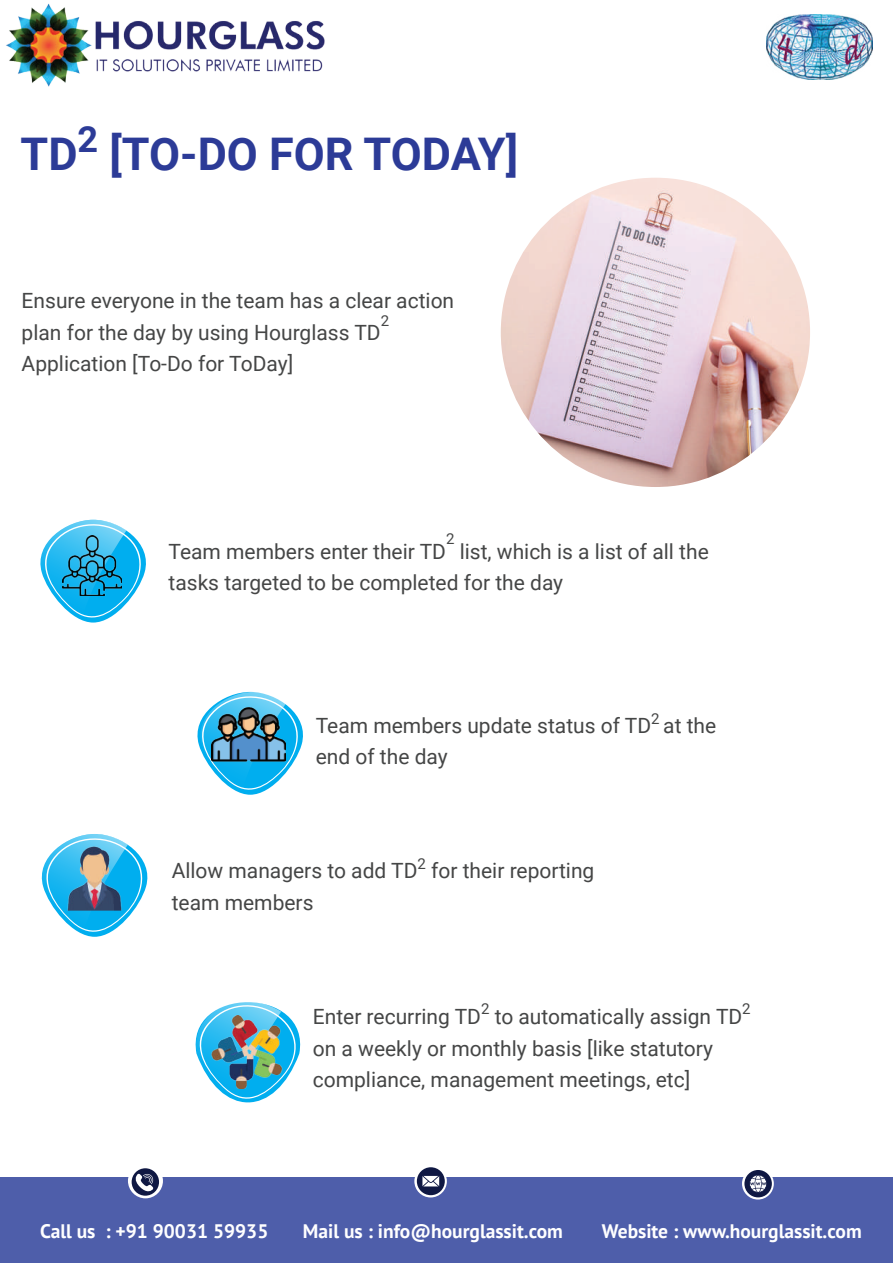
<style>
.page{position:relative;width:893px;height:1263px;background:#fff}
.page>*{position:absolute;margin:0;border:0;box-sizing:border-box;transform-origin:0 0}
.t1{font:700 45px "Roboto";color:#2c3b97}
.t2{font:21px/31.5px "Roboto";color:#454646}
.t3{font:700 19.5px "PT Sans";color:#fff}
.t4{font:15px "Roboto";color:#454646}
</style>
<div class="page">
<img style="left:6px;top:3px;width:319px;height:84px">
<img style="left:766px;top:15px;width:106px;height:64px">
<svg style="left:40px;top:519px;width:106px;height:104px"></svg>
<img style="left:62px;top:536px;width:59px;height:59px">
<svg style="left:41px;top:834px;width:107px;height:103px"></svg>
<img style="left:62px;top:846px;width:65px;height:64px">
<svg style="left:195px;top:1002px;width:106px;height:101px"></svg>
<img style="left:210px;top:1016px;width:73px;height:73px">
<svg style="left:197px;top:691px;width:106px;height:104px"></svg>
<img style="left:212px;top:697px;width:73px;height:74px">
<img style="left:501px;top:178px;width:309px;height:309px;border-radius:155px">
<div style="left:0;top:1178px;width:893px;height:85px;background:#4e5eaa"></div>
<div style="left:128px;top:1163px;width:35px;height:35px;background:#fff;border-radius:50%"></div>
<svg style="left:414px;top:1165px;width:33px;height:32px"></svg>
<svg style="left:742px;top:1168px;width:32px;height:31px"></svg>
<div style="left:132px;top:1168px;width:27px;height:28px;background:#0f1843;border-radius:50%"></div>
<svg style="left:133px;top:1174px;width:21px;height:17px"></svg>
<div style="left:417px;top:1167px;width:28px;height:28px;background:#0f1843;border-radius:50%"></div>
<svg style="left:422px;top:1175px;width:18px;height:12px"></svg>
<div style="left:744px;top:1170px;width:28px;height:27px;background:#0f1843;border-radius:50%"></div>
<svg style="left:749px;top:1175px;width:18px;height:18px"></svg>
<h1 class="t1" style="left:21px;top:123px;width:499px">TD<sup>2</sup> [TO-DO FOR TODAY]</h1>
<p class="t2" style="left:22px;top:284px;width:434px">Ensure everyone in the team has a clear action plan for the day by using Hourglass TD</p>
<p class="t4" style="left:381px;top:310px;width:10px">2</p>
<p class="t2" style="left:22px;top:347px;width:273px">Application [To-Do for ToDay]</p>
<p class="t4" style="left:446px;top:528px;width:10px">2</p>
<p class="t2" style="left:169px;top:535px;width:542px;text-indent:291px">list, which is a list of all the tasks targeted to be completed for the day</p>
<p class="t2" style="left:169px;top:535px;width:279px">Team members enter their TD</p>
<p class="t2" style="left:316px;top:709px;width:402px">Team members update status of TD<sup>2</sup> at the end of the day</p>
<p class="t2" style="left:172px;top:854px;width:424px">Allow managers to add TD<sup>2</sup> for their reporting team members</p>
<p class="t4" style="left:481px;top:998px;width:10px">2</p>
<p class="t4" style="left:742px;top:998px;width:10px">2</p>
<p class="t2" style="left:495px;top:1000px;width:249px">to automatically assign TD</p>
<p class="t2" style="left:313px;top:1000px;width:170px">Enter recurring TD</p>
<p class="t2" style="left:313px;top:1032px;width:402px">on a weekly or monthly basis [like statutory compliance, management meetings, etc]</p>
<p class="t3" style="left:40px;top:1219px;width:230px">Call us : +91 90031 59935</p>
<p class="t3" style="left:303px;top:1219px;width:262px">Mail us : info@hourglassit.com</p>
<p class="t3" style="left:602px;top:1219px;width:261px">Website : www.hourglassit.com</p>
</div>
